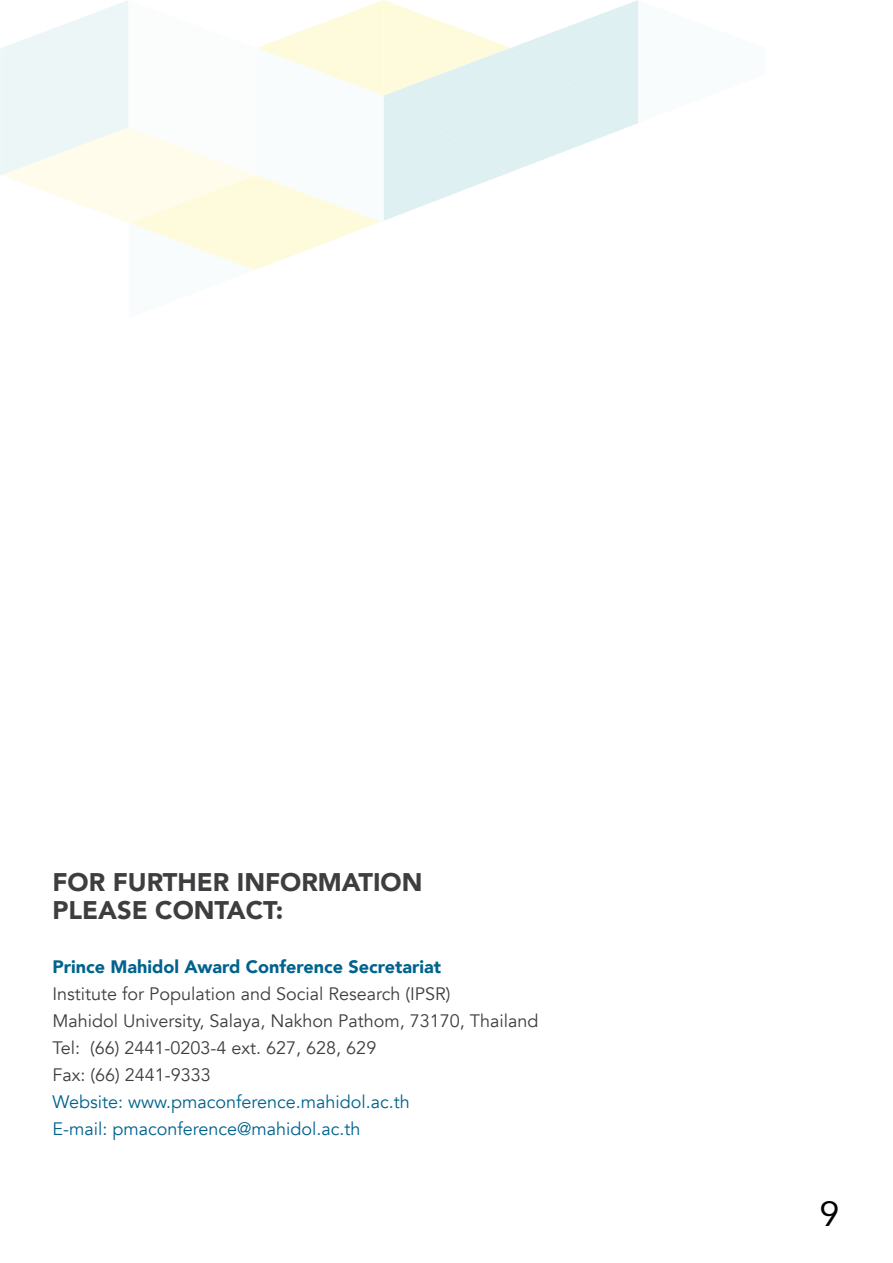
<style>
.page{position:relative;width:893px;height:1263px;background:#fff}
.page>*{position:absolute;margin:0;border:0;box-sizing:border-box;transform-origin:0 0}
.t1{font:34.8px "Avenir";color:#010305}
.t2{font:900 25.5px "Avenir";color:#3e3d40}
.t3{font:18px/27px "Avenir";color:#3e3d40}
.t4{font:18px/27px "Avenir";color:#00638e}
.t5{font:900 18px "Avenir";color:#00638e}
</style>
<div class="page">
<svg style="left:61px;top:0;width:577px;height:26px"></svg>
<svg style="left:0;top:26px;width:638px;height:244px"></svg>
<h2 class="t2" style="left:52px;top:860px;width:306px">For further informatio</h2>
<h2 class="t2" style="left:402px;top:860px;width:22px">n</h2>
<h2 class="t2" style="left:52px;top:889px;width:33px">please</h2>
<h2 class="t2" style="left:155px;top:889px;width:77px">contact</h2>
<h2 class="t2" style="left:276px;top:889px;width:9px">:</h2>
<p class="t5" style="left:52px;top:952px;width:390px">Prince Mahidol Award Conference Secretariat</p>
<p class="t3" style="left:52px;top:981px;width:488px">Institute for Population and Social Research (IPSR)<br>Mahidol University, Salaya, Nakhon Pathom, 73170, Thailand Tel: (66) 2441-0203-4 ext. 627, 628, 629<br>Fax: (66) 2441-9333</p>
<p class="t4" style="left:52px;top:1089px;width:359px">Website: www.pmaconference.mahidol.ac.th<br>E-mail: pmaconference@mahidol.ac.th</p>
<h1 class="t1" style="left:820px;top:1185px;width:21px">9</h1>
</div>
